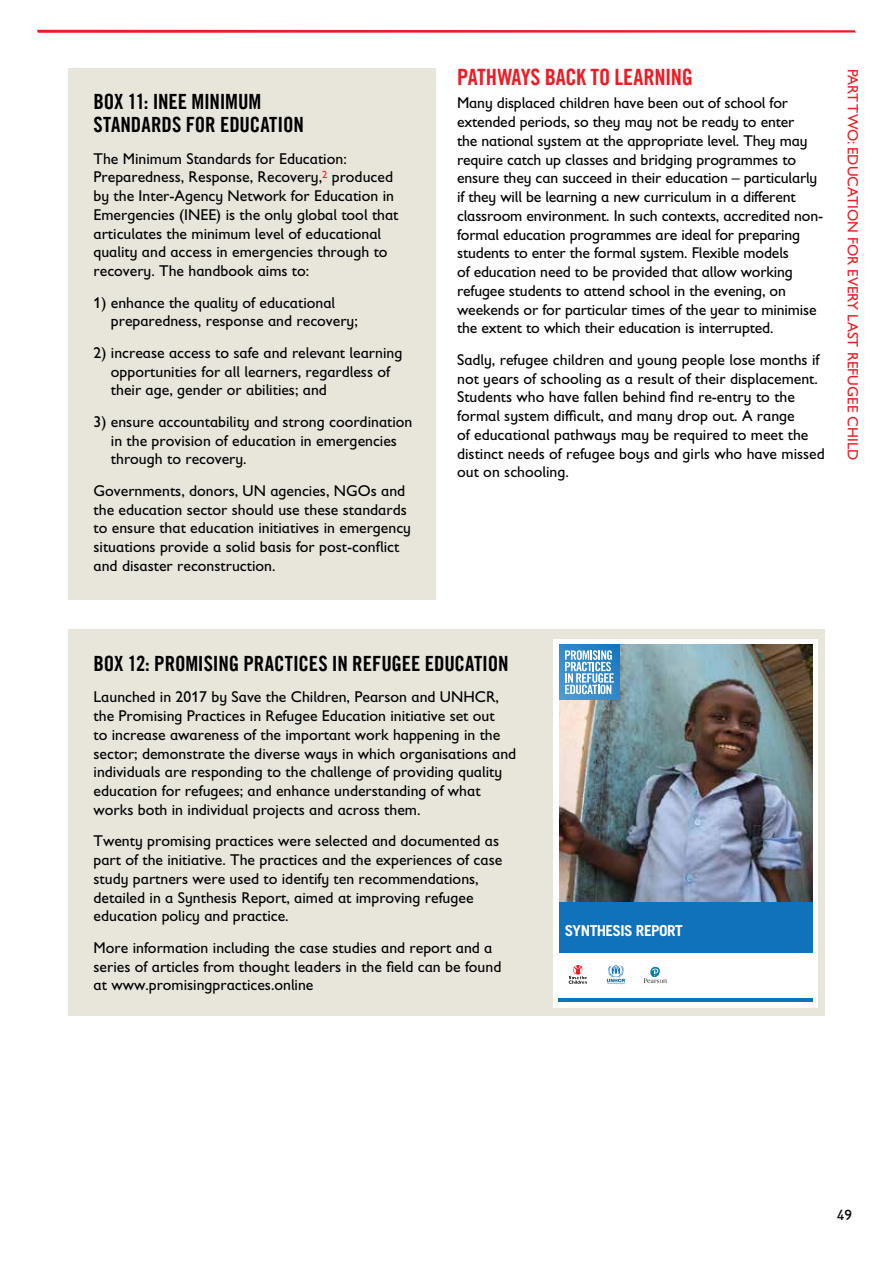
<style>
.page{position:relative;width:893px;height:1263px;background:#fff}
.page>*{position:absolute;margin:0;border:0;box-sizing:border-box;transform-origin:0 0}
.t1{font:22.5px "Trade Gothic LT Com Bd Cn 20";letter-spacing:-.01em;color:#ed1d24}
.t2{font:21px/22.5px "Trade Gothic LT Com Bd Cn 20";letter-spacing:-.005em;color:#000}
.t3{font:15.75px/18.8px "Gill Sans Infant Std";color:#000}
.t4{font:15px "Gill Sans Infant Std";color:#ed1d24}
.t5{font:700 15px "Trade Gothic";letter-spacing:-.04em;color:#fff}
.t6{font:15px "Gill Sans Infant Std";color:#000}
</style>
<div class="page">
<svg style="left:37px;top:30px;width:819px;height:3px;background:#ef3b41"></svg>
<div style="left:68px;top:68px;width:368px;height:532px;background:#e8e5db"></div>
<div style="left:68px;top:629px;width:757px;height:387px;background:#e8e5db"></div>
<div style="left:553px;top:639px;width:264px;height:368px;background:#fff"></div>
<img style="left:559px;top:644px;width:254px;height:259px">
<svg style="left:559px;top:644px;width:60px;height:55px"></svg>
<div style="left:559px;top:903px;width:254px;height:50px;background:#1072ba"></div>
<hr style="left:559px;top:998px;width:254px;height:4px;background:#0b74bb">
<svg style="left:607px;top:965px;width:18px;height:19px"></svg>
<svg style="left:569px;top:965px;width:18px;height:19px"></svg>
<svg style="left:643px;top:967px;width:24px;height:16px"></svg>
<svg style="left:565px;top:650px;width:49px;height:44px"></svg>
<h2 class="t2" style="left:94px;top:90px;width:212px">BOX 11: INEE MINIMUM<br>STANDARDS FOR EDUCATION</h2>
<p class="t3" style="left:94px;top:149px;width:306px">The Minimum Standards for Education:<br>Preparedness, Response, Recovery,<sup>2</sup> produced by the Inter-Agency Network for Education in Emergencies (INEE) is the only global tool that articulates the minimum level of educational quality and access in emergencies through to recovery. The handbook aims to:</p>
<p class="t3" style="left:111px;top:293px;width:248px;text-indent:-17px">1) enhance the quality of educational preparedness, response and recovery;</p>
<p class="t3" style="left:111px;top:343px;width:293px;text-indent:-17px">2) increase access to safe and relevant learning opportunities for all learners, regardless of their age, gender or abilities; and</p>
<p class="t3" style="left:111px;top:412px;width:303px;text-indent:-17px">3) ensure accountability and strong coordination in the provision of education in emergencies through to recovery.</p>
<p class="t3" style="left:94px;top:481px;width:319px">Governments, donors, UN agencies, NGOs and the education sector should use these standards to ensure that education initiatives in emergency situations provide a solid basis for post-conflict and disaster reconstruction.</p>
<h1 class="t1" style="left:457px;top:64px;width:237px">PATHWAYS BACK TO LEARNING</h1>
<p class="t3" style="left:457px;top:94px;width:368px">Many displaced children have been out of school for extended periods, so they may not be ready to enter<br>the national system at the appropriate level. They may require catch up classes and bridging programmes to ensure they can succeed in their education – particularly if they will be learning a new curriculum in a different classroom environment. In such contexts, accredited non&shy;formal education programmes are ideal for preparing students to enter the formal system. Flexible models<br>of education need to be provided that allow working refugee students to attend school in the evening, on weekends or for particular times of the year to minimise the extent to which their education is interrupted.</p>
<p class="t3" style="left:457px;top:350px;width:369px">Sadly, refugee children and young people lose months if not years of schooling as a result of their displacement.<br>Students who have fallen behind find re-entry to the formal system difficult, and many drop out. A range<br>of educational pathways may be required to meet the distinct needs of refugee boys and girls who have missed out on schooling.</p>
<p class="t4" style="left:862px;top:69px;width:393px;rotate:90deg">PART TWO: EDUCATION FOR EVERY LAST REFUGEE CHILD</p>
<h2 class="t2" style="left:94px;top:652px;width:416px">BOX 12: PROMISING PRACTICES IN REFUGEE EDUCATION</h2>
<p class="t3" style="left:94px;top:688px;width:424px">Launched in 2017 by Save the Children, Pearson and UNHCR, the Promising Practices in Refugee Education initiative set out<br>to increase awareness of the important work happening in the sector; demonstrate the diverse ways in which organisations and individuals are responding to the challenge of providing quality education for refugees; and enhance understanding of what works both in individual projects and across them.</p>
<p class="t3" style="left:94px;top:832px;width:410px">Twenty promising practices were selected and documented as part of the initiative. The practices and the experiences of case study partners were used to identify ten recommendations, detailed in a Synthesis Report, aimed at improving refugee education policy and practice.</p>
<p class="t3" style="left:94px;top:938px;width:409px">More information including the case studies and report and a series of articles from thought leaders in the field can be found at www.promisingpractices.online</p>
<p class="t5" style="left:565px;top:921px;width:119px">SYNTHESIS REPORT</p>
<p class="t6" style="left:837px;top:1207px;width:16px">49</p>
</div>
